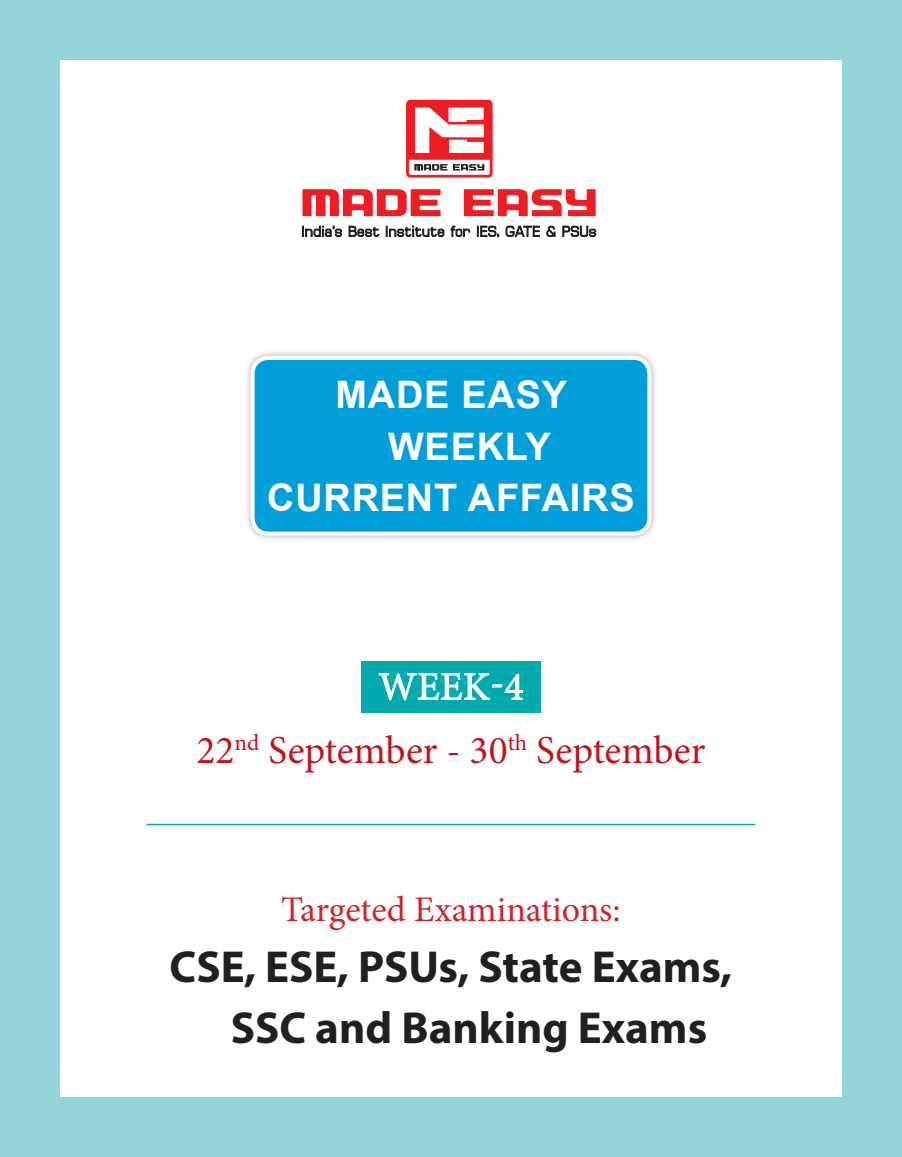
<style>
.page{position:relative;width:902px;height:1157px;background:#fff}
.page>*{position:absolute;margin:0;border:0;box-sizing:border-box;transform-origin:0 0}
.t1{font:700 45px/61.2px "Myriad Pro";color:#231f20}
.t2{font:39.6px "Minion Pro";color:#c4121a}
.t3{font:39.6px "Minion Pro";color:#fff}
.t4{font:700 37.95px/51.4px "Arial";letter-spacing:.02em;color:#fff}
.t5{font:36px "Minion Pro";letter-spacing:-.005em;color:#d1232a}
</style>
<div class="page">
<div style="left:0;top:0;width:902px;height:1157px;border:60px solid #94d5d8"></div>
<div style="left:244px;top:349px;width:414px;height:193px;background:#231f20;opacity:.35"></div>
<div style="left:253px;top:358px;width:396px;height:175px;background:#009fda;border-radius:16px"></div>
<div style="left:251px;top:356px;width:400px;height:180px;border:4px solid #fff;border-radius:16px"></div>
<svg style="left:406px;top:100px;width:86px;height:78px"></svg>
<svg style="left:302px;top:226px;width:40px;height:11px"></svg>
<svg style="left:349px;top:226px;width:30px;height:11px"></svg>
<svg style="left:386px;top:226px;width:58px;height:11px"></svg>
<svg style="left:451px;top:226px;width:19px;height:11px"></svg>
<svg style="left:477px;top:226px;width:22px;height:11px"></svg>
<svg style="left:505px;top:225px;width:35px;height:12px"></svg>
<svg style="left:546px;top:226px;width:10px;height:11px"></svg>
<svg style="left:562px;top:226px;width:34px;height:11px"></svg>
<svg style="left:302px;top:189px;width:294px;height:27px"></svg>
<hr style="left:147px;top:824px;width:608px;height:1px;background:#00aaad">
<div style="left:361px;top:661px;width:180px;height:51px;background:#00aaad"></div>
<svg style="left:378px;top:673px;width:145px;height:27px"></svg>
<p class="t4" style="left:388px;top:370px;width:180px;text-indent:-52px">MADE EASY<br>WEEKLY</p>
<p class="t4" style="left:267px;top:473px;width:369px">CURRENT AFFAIRS</p>
<p class="t3" style="left:378px;top:660px;width:146px">WEEK-4</p>
<p class="t2" style="left:197px;top:724px;width:510px">22<sup>nd</sup> September - 30<sup>th</sup> September</p>
<p class="t5" style="left:281px;top:885px;width:341px">Targeted Examinations:</p>
<p class="t1" style="left:231px;top:935px;width:503px;text-indent:-61px">CSE, ESE, PSUs, State Exams,<br>SSC and Banking Exams</p>
</div>
